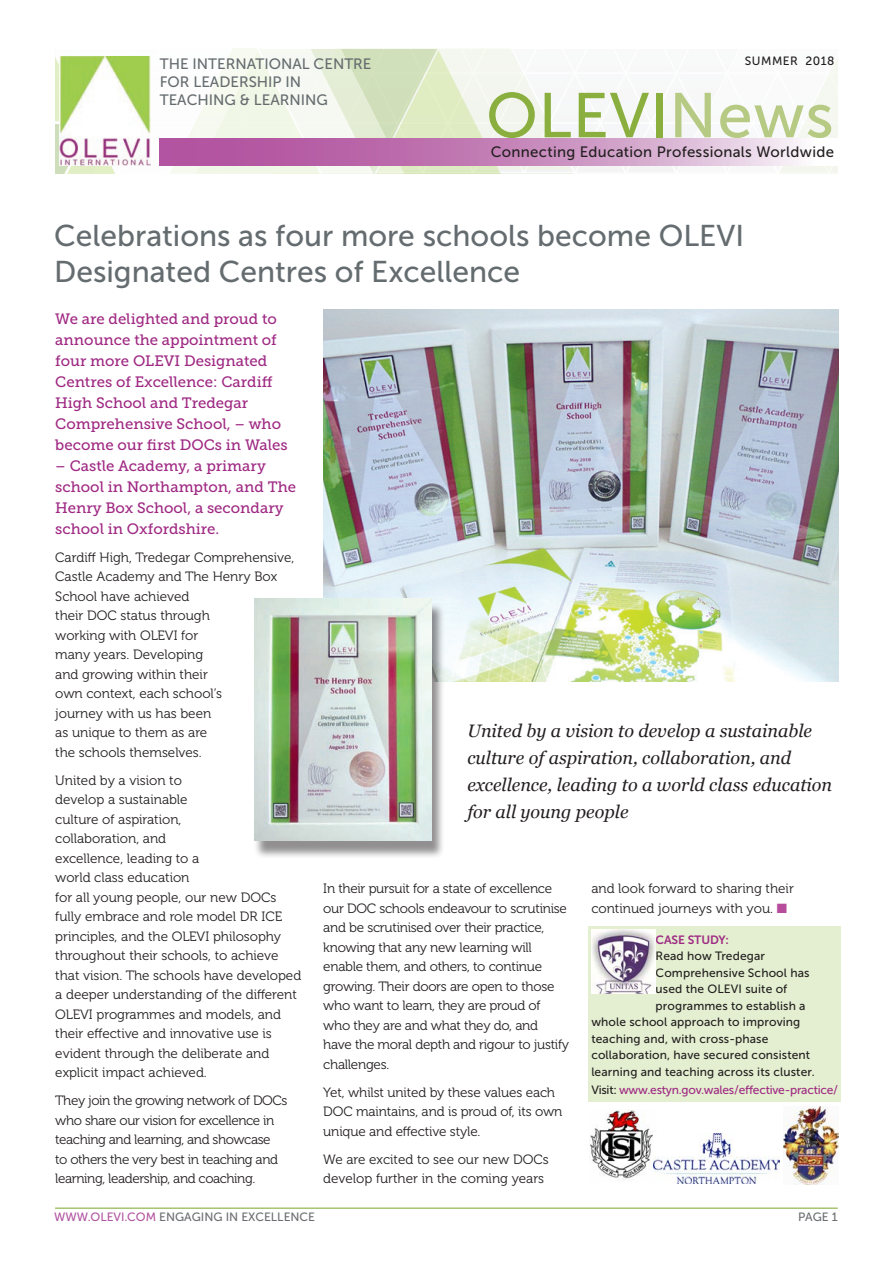
<style>
.page{position:relative;width:893px;height:1263px;background:#fff}
.page>*{position:absolute;margin:0;border:0;box-sizing:border-box;transform-origin:0 0}
.t1{font:63px "Museo Sans 500";letter-spacing:.01em;color:#8aaf3f}
.Headline{font:30px/36px "Museo Sans 500";color:#656c6f}
.t2{font:italic 18px/27px "Georgia";color:#231f20}
.t3{font:15px/21px "Museo Slab 500";color:#9f2983}
.t4{font:15px/18px "Museo Sans 500";color:#656c6f}
.t5{font:15px "Museo Sans 500";letter-spacing:.02em;color:#231f20}
.t6{font:13.5px/19.5px "Museo 300";letter-spacing:-.005em;color:#231f20}
.t7{font:13.5px/19.5px "Museo 300";letter-spacing:-.03em;color:#231f20}
.t8{font:12px "Museo Sans 500";letter-spacing:.01em;color:#231f20}
.t9{font:12px "Museo Sans 500";letter-spacing:-.02em;color:#9f2983}
.t10{font:12px "Museo Sans 500";color:#6c6d70}
.t11{font:12px "Museo Sans 500";letter-spacing:.04em;color:#231f20}
.t12{font:12px "Museo Sans 700";letter-spacing:-.01em;color:#9f2983}
.s1{color:#b6ca84}
.s2{color:#b74c9d}
.s3{color:#231f20}
.s4{color:#b254a1}
</style>
<div class="page">
<hr style="left:55px;top:1207px;width:783px;height:2px;background:#8aaf3f">
<div style="left:588px;top:926px;width:253px;height:175px;background:#e3efd0"></div>
<svg style="left:55px;top:49px;width:783px;height:125px"></svg>
<svg style="left:159px;top:138px;width:679px;height:28px"></svg>
<img style="left:60px;top:56px;width:90px;height:110px">
<img style="left:324px;top:309px;width:514px;height:372px">
<div style="left:253px;top:602px;width:192px;height:257px;background:#231f20;opacity:.5"></div>
<img style="left:254px;top:599px;width:178px;height:242px">
<img style="left:590px;top:1109px;width:63px;height:71px">
<img style="left:592px;top:929px;width:64px;height:64px">
<img style="left:653px;top:1133px;width:127px;height:50px">
<img style="left:784px;top:1107px;width:55px;height:77px">
<p class="t4" style="left:160px;top:54px;width:213px">THE INTERNATIONAL CENTRE<br>FOR LEADERSHIP IN<br>TEACHING &amp; LEARNING</p>
<p class="t11" style="left:745px;top:55px;width:91px">SUMMER 2018</p>
<p class="t1" style="left:486px;top:81px;width:349px">OLEVI<span class="s1">News</span></p>
<p class="t5" style="left:491px;top:144px;width:345px">Connecting Education Professionals Worldwide</p>
<p class="Headline" style="left:54px;top:217px;width:691px">Celebrations as four more schools become OLEVI<br>Designated Centres of Excellence</p>
<p class="t3" style="left:55px;top:308px;width:234px">We are delighted and proud to announce the appointment of four more OLEVI Designated<br>Centres of Excellence: Cardiff<br>High School and Tredegar<br>Comprehensive School, – who become our first DOCs in Wales</p>
<p class="t3" style="left:55px;top:455px;width:242px">– Castle Academy, a primary school in Northampton, and The<br>Henry Box School, a secondary school in Oxfordshire.</p>
<p class="t6" style="left:55px;top:548px;width:241px">Cardiff High, Tredegar Comprehensive,<br>Castle Academy and The Henry Box<br>School have achieved<br>their DOC status through<br>working with OLEVI for<br>many years. Developing<br>and growing within their<br>own context, each school’s<br>journey with us has been<br>as unique to them as are<br>the schools themselves.</p>
<p class="t6" style="left:55px;top:771px;width:247px">United by a vision to<br>develop a sustainable<br>culture of aspiration,<br>collaboration, and<br>excellence, leading to a<br>world class education<br>for all young people, our new DOCs fully embrace and role model DR ICE principles, and the OLEVI philosophy throughout their schools, to achieve that vision. The schools have developed a deeper understanding of the different<br>OLEVI programmes and models, and their effective and innovative use is evident through the deliberate and explicit impact achieved.</p>
<p class="t7" style="left:55px;top:1091px;width:234px">They join the growing network of DOCs who share our vision for excellence in teaching and learning, and showcase<br>to others the very best in teaching and learning, leadership, and coaching.</p>
<p class="t2" style="left:467px;top:716px;width:366px">United by a vision to develop a sustainable culture of aspiration, collaboration, and excellence, leading to a world class education for all young people</p>
<p class="t6" style="left:591px;top:879px;width:204px">and look forward to sharing their continued journeys with you. <span class="s2">■</span></p>
<p class="t12" style="left:656px;top:933px;width:75px">CASE STUDY:</p>
<p class="t8" style="left:656px;top:949px;width:111px">Read how Tredegar</p>
<p class="t8" style="left:656px;top:966px;width:156px">Comprehensive School has</p>
<p class="t8" style="left:656px;top:982px;width:133px">used the OLEVI suite of</p>
<p class="t8" style="left:656px;top:999px;width:151px">programmes to establish a</p>
<p class="t8" style="left:591px;top:1015px;width:211px">whole school approach to improving</p>
<p class="t8" style="left:591px;top:1032px;width:179px">teaching and, with cross-phase</p>
<p class="t8" style="left:591px;top:1048px;width:220px">collaboration, have secured consistent</p>
<p class="t8" style="left:591px;top:1065px;width:225px">learning and teaching across its cluster.</p>
<p class="t9" style="left:591px;top:1083px;width:248px"><span class="s3">Visit:</span> www.estyn.gov.wales/effective-practice/</p>
<p class="t6" style="left:323px;top:879px;width:247px">In their pursuit for a state of excellence our DOC schools endeavour to scrutinise and be scrutinised over their practice, knowing that any new learning will enable them, and others, to continue growing. Their doors are open to those who want to learn, they are proud of who they are and what they do, and have the moral depth and rigour to justify challenges.</p>
<p class="t6" style="left:323px;top:1083px;width:241px">Yet, whilst united by these values each<br>DOC maintains, and is proud of, its own unique and effective style.</p>
<p class="t6" style="left:323px;top:1150px;width:227px">We are excited to see our new DOCs develop further in the coming years</p>
<p class="t10" style="left:54px;top:1210px;width:262px"><span class="s4">WWW.OLEVI.COM</span> ENGAGING IN EXCELLENCE</p>
<p class="t10" style="left:798px;top:1210px;width:41px">PAGE 1</p>
</div>
